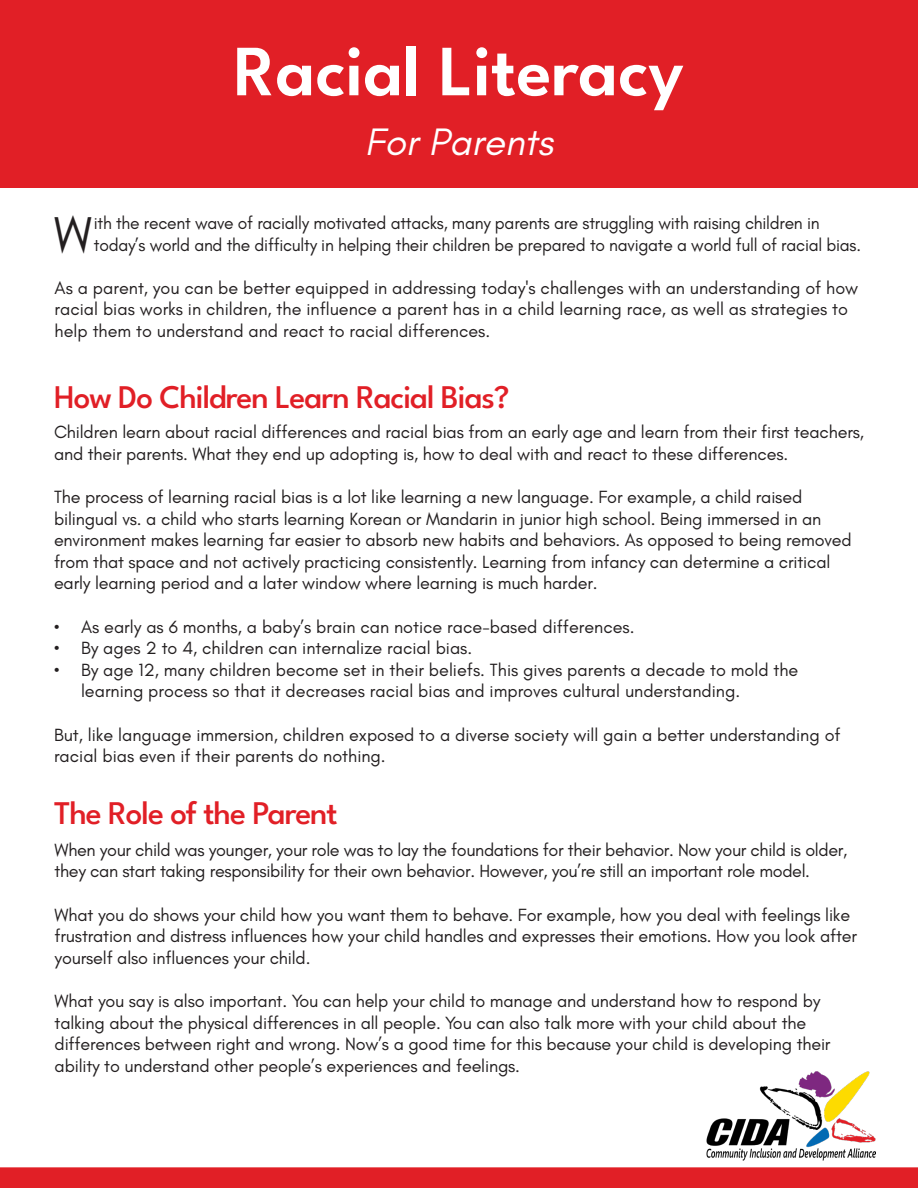
<style>
.page{position:relative;width:918px;height:1188px;background:#fff}
.page>*{position:absolute;margin:0;border:0;box-sizing:border-box;transform-origin:0 0}
.t1{font:600 72px "League Spartan";color:#fff}
.t2{font:49.8px "Glacial Indifference";color:#231f20}
.t3{font:italic 39px "Glacial Indifference";color:#fff}
.t4{font:500 33px "League Spartan";letter-spacing:-.03em;color:#e11f26}
.t5{font:18px/21.6px "Glacial Indifference";letter-spacing:-.01em;color:#231f20}
</style>
<div class="page">
<div style="left:0;top:0;width:918px;height:188px;background:#e11f26"></div>
<img style="left:706px;top:1072px;width:169px;height:88px">
<div style="left:0;top:1167px;width:918px;height:21px;background:#e11f26"></div>
<p class="t1" style="left:234px;top:19px;width:451px">Racial Literacy</p>
<p class="t3" style="left:365px;top:120px;width:190px">For Parents</p>
<p class="t2" style="left:54px;top:206px;width:39px">W</p>
<p class="t5" style="left:94px;top:212px;width:769px">ith the recent wave of racially motivated attacks, many parents are struggling with raising children in today’s world and the difficulty in helping their children be prepared to navigate a world full of racial bias.</p>
<p class="t5" style="left:55px;top:277px;width:805px">As a parent, you can be better equipped in addressing today's challenges with an understanding of how racial bias works in children, the influence a parent has in a child learning race, as well as strategies to help them to understand and react to racial differences.</p>
<p class="t4" style="left:54px;top:373px;width:457px">How Do Children Learn Racial Bias?</p>
<p class="t5" style="left:54px;top:422px;width:812px">Children learn about racial differences and racial bias from an early age and learn from their first teachers, and their parents. What they end up adopting is, how to deal with and react to these differences.</p>
<p class="t5" style="left:54px;top:486px;width:799px">The process of learning racial bias is a lot like learning a new language. For example, a child raised bilingual vs. a child who starts learning Korean or Mandarin in junior high school. Being immersed in an environment makes learning far easier to absorb new habits and behaviors. As opposed to being removed from that space and not actively practicing consistently. Learning from infancy can determine a critical early learning period and a later window where learning is much harder.</p>
<p class="t5" style="left:54px;top:616px;width:582px">• As early as 6 months, a baby’s brain can notice race-based differences.</p>
<p class="t5" style="left:54px;top:638px;width:420px">• By ages 2 to 4, children can internalize racial bias.</p>
<p class="t5" style="left:81px;top:659px;width:719px;text-indent:-27px">• By age 12, many children become set in their beliefs. This gives parents a decade to mold the learning process so that it decreases racial bias and improves cultural understanding.</p>
<p class="t5" style="left:54px;top:724px;width:788px">But, like language immersion, children exposed to a diverse society will gain a better understanding of racial bias even if their parents do nothing.</p>
<p class="t4" style="left:54px;top:790px;width:285px">The Role of the Parent</p>
<p class="t5" style="left:55px;top:839px;width:794px">When your child was younger, your role was to lay the foundations for their behavior. Now your child is older, they can start taking responsibility for their own behavior. However, you’re still an important role model.</p>
<p class="t5" style="left:55px;top:904px;width:804px">What you do shows your child how you want them to behave. For example, how you deal with feelings like frustration and distress influences how your child handles and expresses their emotions. How you look after yourself also influences your child.</p>
<p class="t5" style="left:55px;top:990px;width:777px">What you say is also important. You can help your child to manage and understand how to respond by talking about the physical differences in all people. You can also talk more with your child about the differences between right and wrong. Now’s a good time for this because your child is developing their ability to understand other people’s experiences and feelings.</p>
</div>
